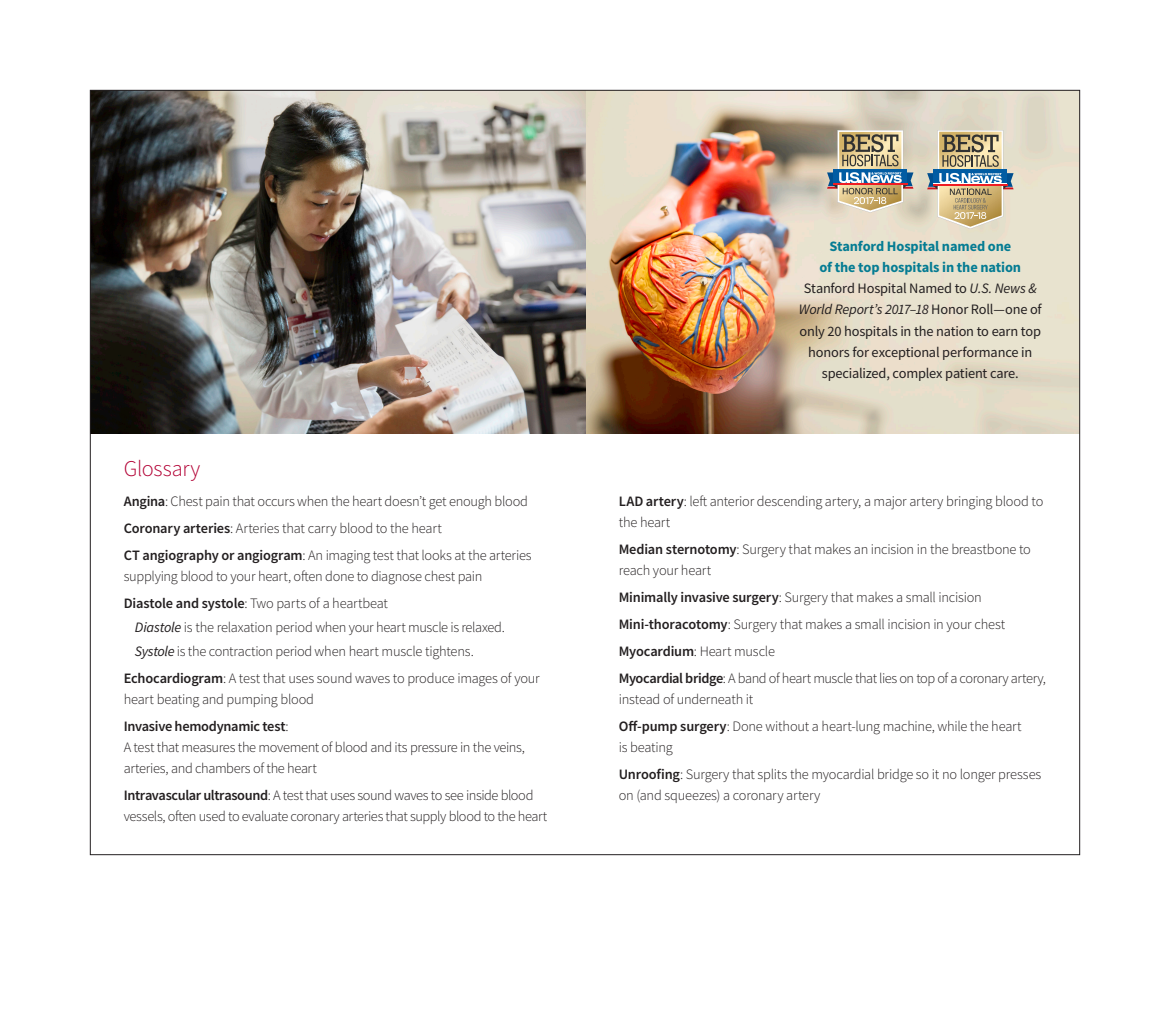
<style>
.page{position:relative;width:1170px;height:1035px;background:#fff}
.page>*{position:absolute;margin:0;border:0;box-sizing:border-box;transform-origin:0 0}
.t1{font:300 22.5px "Source Sans Pro";letter-spacing:-.015em;color:#b30437}
.body_copy{font:300 14.38px/21.2px "Source Sans Pro";letter-spacing:-.02em;color:#231f20}
.body_copy-2{font:14.38px/21.2px "Source Sans Pro";letter-spacing:-.015em;color:#231f20;text-align:center}
.subhead_-_blue{font:700 14.38px/21.2px "Source Sans Pro";letter-spacing:-.01em;color:#057c93;text-align:center}
.s1{font-weight:600}
.s2{font-weight:400;font-style:italic}
.s3{font-style:italic}
</style>
<div class="page">
<img style="left:585px;top:92px;width:493px;height:342px">
<svg style="left:827px;top:130px;width:86px;height:83px;background:#b1aa96"></svg>
<svg style="left:927px;top:130px;width:87px;height:99px;background:#bbb29b"></svg>
<img style="left:92px;top:92px;width:493px;height:342px">
<p class="t1" style="left:124px;top:454px;width:78px">Glossary</p>
<p class="body_copy" style="left:124px;top:491px;width:406px"><span class="s1">Angina</span>: Chest pain that occurs when the heart doesn’t get enough blood</p>
<p class="body_copy" style="left:124px;top:517px;width:320px"><span class="s1">Coronary arteries</span>: Arteries that carry blood to the heart</p>
<p class="body_copy" style="left:124px;top:544px;width:409px"><span class="s1">CT angiography or angiogram</span>: An imaging test that looks at the arteries supplying blood to your heart, often done to diagnose chest pain</p>
<p class="body_copy" style="left:124px;top:592px;width:266px"><span class="s1">Diastole and systole</span>: Two parts of a heartbeat</p>
<p class="body_copy" style="left:135px;top:616px;width:371px"><span class="s2">Diastole</span> is the relaxation period when your heart muscle is relaxed.</p>
<p class="body_copy" style="left:135px;top:640px;width:340px"><span class="s2">Systole</span> is the contraction period when heart muscle tightens.</p>
<p class="body_copy" style="left:124px;top:667px;width:417px"><span class="s1">Echocardiogram</span>: A test that uses sound waves to produce images of your heart beating and pumping blood</p>
<p class="body_copy" style="left:124px;top:715px;width:403px"><span class="s1">Invasive hemodynamic test</span>:<br>A test that measures the movement of blood and its pressure in the veins, arteries, and chambers of the heart</p>
<p class="body_copy" style="left:124px;top:785px;width:425px"><span class="s1">Intravascular ultrasound</span>: A test that uses sound waves to see inside blood vessels, often used to evaluate coronary arteries that supply blood to the heart</p>
<p class="subhead_-_blue" style="left:819px;top:235px;width:203px">Stanford Hospital named one<br>of the top hospitals in the nation</p>
<p class="body_copy-2" style="left:799px;top:278px;width:244px">Stanford Hospital Named to <span class="s3">U.S. News &amp; World Report’s 2017–18</span> Honor Roll—one of only 20 hospitals in the nation to earn top honors for exceptional performance in specialized, complex patient care.</p>
<p class="body_copy" style="left:619px;top:490px;width:426px"><span class="s1">LAD artery</span>: left anterior descending artery, a major artery bringing blood to the heart</p>
<p class="body_copy" style="left:619px;top:539px;width:414px"><span class="s1">Median sternotomy</span>: Surgery that makes an incision in the breastbone to reach your heart</p>
<p class="body_copy" style="left:619px;top:587px;width:365px"><span class="s1">Minimally invasive surgery</span>: Surgery that makes a small incision</p>
<p class="body_copy" style="left:619px;top:614px;width:388px"><span class="s1">Mini-thoracotomy</span>: Surgery that makes a small incision in your chest</p>
<p class="body_copy" style="left:619px;top:640px;width:158px"><span class="s1">Myocardium</span>: Heart muscle</p>
<p class="body_copy" style="left:619px;top:667px;width:429px"><span class="s1">Myocardial bridge</span>: A band of heart muscle that lies on top of a coronary artery, instead of underneath it</p>
<p class="body_copy" style="left:619px;top:715px;width:404px"><span class="s1">Off-pump surgery</span>: Done without a heart-lung machine, while the heart is beating</p>
<p class="body_copy" style="left:619px;top:764px;width:424px"><span class="s1">Unroofing</span>: Surgery that splits the myocardial bridge so it no longer presses on (and squeezes) a coronary artery</p>
</div>
